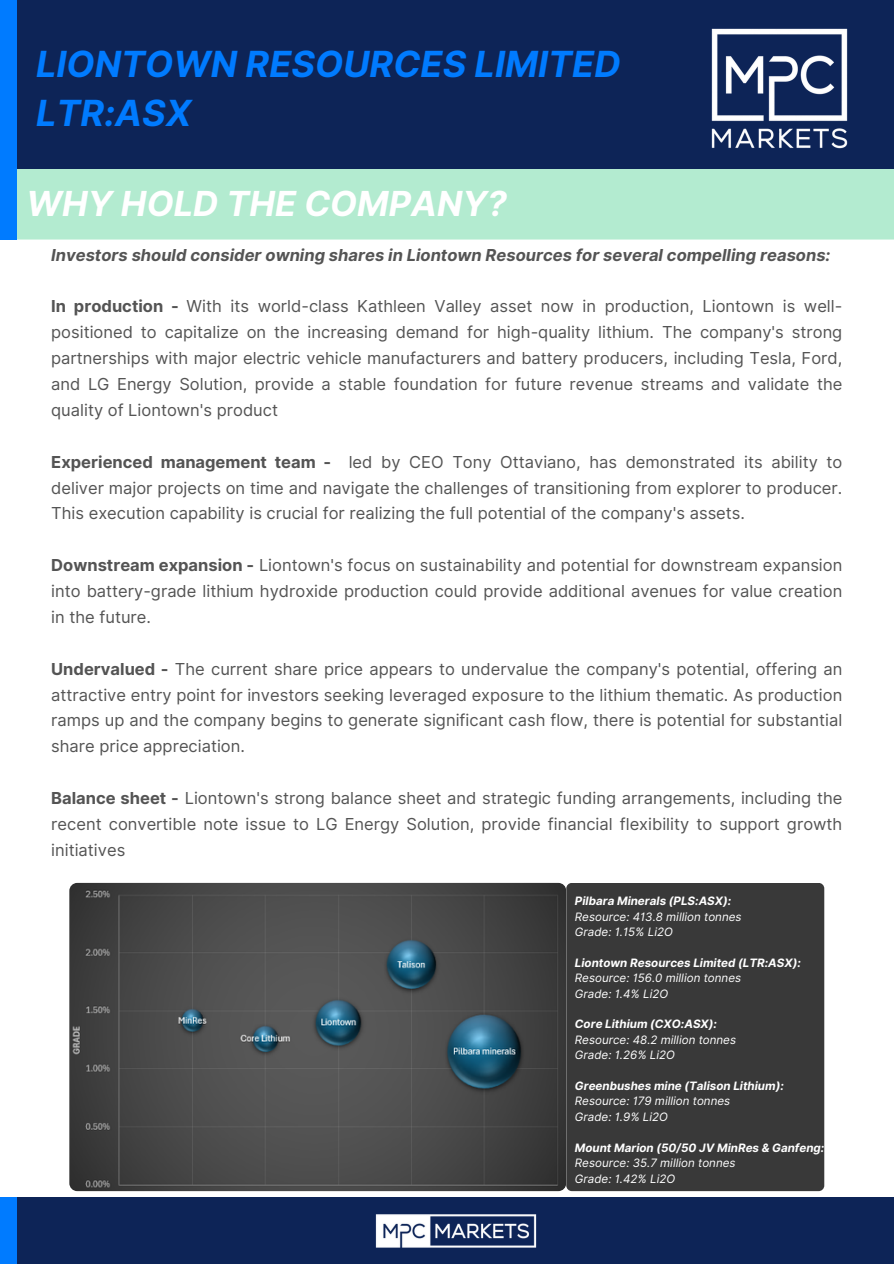
<style>
.page{position:relative;width:894px;height:1264px;background:#fff}
.page>*{position:absolute;margin:0;border:0;box-sizing:border-box;transform-origin:0 0}
.t1{font:italic 700 36px/49.5px "Inter";color:#007bff}
.t2{font:italic 700 34.5px "Inter";color:#fff}
.t3{font:16.5px/25.8px "Inter";color:#545454;text-align:justify}
.t4{font:italic 700 16.5px "Inter";color:#545454}
.t5{font:italic 11.55px "Inter";color:#fff}
.t6{font:italic 700 11.55px "Inter";color:#fff}
.s1{font-weight:700}
</style>
<div class="page">
<div style="left:0;top:1197px;width:893px;height:66px;background:#0d2457"></div>
<div style="left:0;top:1197px;width:17px;height:66px;background:#007bff"></div>
<img style="left:375px;top:1214px;width:162px;height:34px">
<div style="left:17px;top:168px;width:876px;height:71px;background:#b3ebd0"></div>
<div style="left:0;top:0;width:893px;height:168px;background:#0d2457"></div>
<div style="left:0;top:0;width:17px;height:239px;background:#007bff"></div>
<img style="left:711px;top:28px;width:137px;height:121px">
<img style="left:69px;top:882px;width:496px;height:309px;border-radius:8px">
<div style="left:566px;top:882px;width:258px;height:309px;background:#393939;border-radius:6px"></div>
<h3 class="t1" style="left:36px;top:39px;width:586px">LIONTOWN RESOURCES LIMITED<br>LTR:ASX</h3>
<h3 class="t2" style="left:26px;top:183px;width:481px">WHY HOLD THE COMPANY?</h3>
<h1 class="t4" style="left:51px;top:245px;width:780px">Investors should consider owning shares in Liontown Resources for several compelling reasons:</h1>
<h1 class="t3" style="left:51px;top:293px;width:792px"><span class="s1">In production -</span> With its world-class Kathleen Valley asset now in production, Liontown is well&shy;positioned to capitalize on the increasing demand for high-quality lithium. The company's strong partnerships with major electric vehicle manufacturers and battery producers, including Tesla, Ford, and LG Energy Solution, provide a stable foundation for future revenue streams and validate the quality of Liontown's product</h1>
<h2 class="t3" style="left:51px;top:448px;width:792px"><span class="s1">Experienced management team -</span> led by CEO Tony Ottaviano, has demonstrated its ability to deliver major projects on time and navigate the challenges of transitioning from explorer to producer.<br>This execution capability is crucial for realizing the full potential of the company's assets.</h2>
<h3 class="t3" style="left:51px;top:552px;width:792px"><span class="s1">Downstream expansion -</span> Liontown's focus on sustainability and potential for downstream expansion into battery-grade lithium hydroxide production could provide additional avenues for value creation in the future.</h3>
<h3 class="t3" style="left:51px;top:655px;width:792px"><span class="s1">Undervalued -</span> The current share price appears to undervalue the company's potential, offering an attractive entry point for investors seeking leveraged exposure to the lithium thematic. As production ramps up and the company begins to generate significant cash flow, there is potential for substantial share price appreciation.</h3>
<h3 class="t3" style="left:51px;top:785px;width:792px"><span class="s1">Balance sheet -</span> Liontown's strong balance sheet and strategic funding arrangements, including the recent convertible note issue to LG Energy Solution, provide financial flexibility to support growth initiatives</h3>
<p class="t6" style="left:574px;top:894px;width:158px">Pilbara Minerals (PLS:ASX):</p>
<p class="t5" style="left:574px;top:909px;width:168px">Resource: 413.8 million tonnes</p>
<p class="t5" style="left:574px;top:924px;width:99px">Grade: 1.15% Li2O</p>
<p class="t6" style="left:574px;top:955px;width:227px">Liontown Resources Limited (LTR:ASX):</p>
<p class="t5" style="left:574px;top:971px;width:168px">Resource: 156.0 million tonnes</p>
<p class="t5" style="left:574px;top:986px;width:95px">Grade: 1.4% Li2O</p>
<p class="t6" style="left:574px;top:1017px;width:143px">Core Lithium (CXO:ASX):</p>
<p class="t5" style="left:574px;top:1032px;width:163px">Resource: 48.2 million tonnes</p>
<p class="t5" style="left:574px;top:1048px;width:101px">Grade: 1.26% Li2O</p>
<p class="t6" style="left:574px;top:1078px;width:210px">Greenbushes mine (Talison Lithium):</p>
<p class="t5" style="left:574px;top:1094px;width:157px">Resource: 179 million tonnes</p>
<p class="t5" style="left:574px;top:1109px;width:95px">Grade: 1.9% Li2O</p>
<p class="t6" style="left:574px;top:1140px;width:251px">Mount Marion (50/50 JV MinRes &amp; Ganfeng:</p>
<p class="t5" style="left:574px;top:1155px;width:162px">Resource: 35.7 million tonnes</p>
<p class="t5" style="left:574px;top:1171px;width:102px">Grade: 1.42% Li2O</p>
</div>
